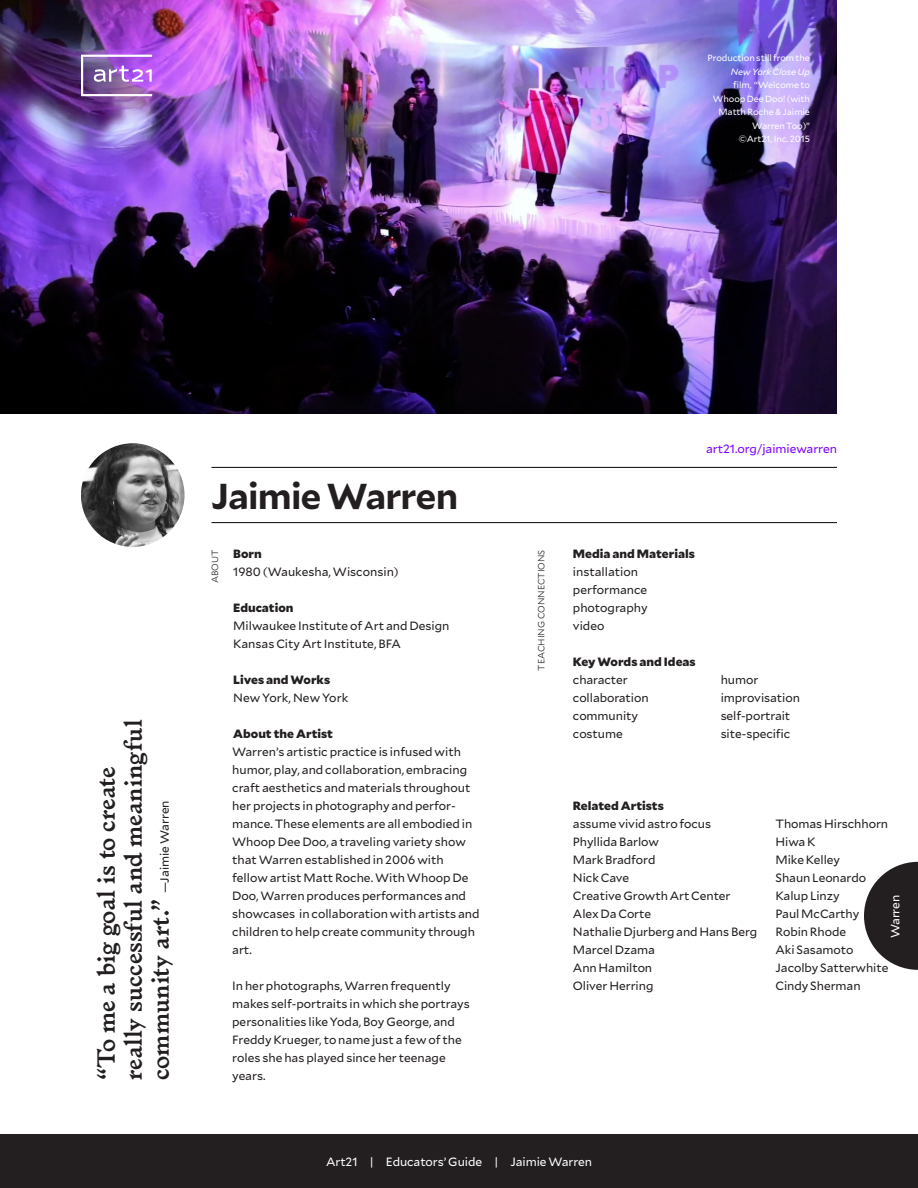
<style>
.page{position:relative;width:918px;height:1188px;background:#fff}
.page>*{position:absolute;margin:0;border:0;box-sizing:border-box;transform-origin:0 0}
.Name{font:700 36px "Mallory";letter-spacing:-.025em;color:#231f20}
.t1{font:600 24px/27px "Larish Alte";letter-spacing:.005em;color:#231f20}
.About_text{font:12px/18px "Mallory";color:#231f20}
.About_titles{font:900 12px "Mallory";color:#231f20}
.Alphabet_Names{font:12px "Mallory";letter-spacing:-.005em;color:#fff}
.About_text-2{font:900 12px "Mallory";color:#231f20}
.t2{font:12px "Mallory";letter-spacing:-.005em;color:#7d00ff}
.Image_Caption{font:9px/13.5px "Mallory";letter-spacing:-.005em;color:#fff;text-align:right}
.all_caps_vertical_se{font:300 9px "Mallory";color:#231f20}
.Image_Caption-2{font:italic 9px "Mallory";letter-spacing:-.005em;color:#fff}
.s1{font-family:"Mallory";font-weight:400;font-size:12px}
</style>
<div class="page">
<div style="left:0;top:1134px;width:918px;height:54px;background:#231f20"></div>
<hr style="left:212px;top:467px;width:625px;height:1px;background:#231f20">
<hr style="left:212px;top:522px;width:625px;height:1px;background:#231f20">
<img style="left:0;top:0;width:837px;height:414px">
<img style="left:81px;top:443px;width:103px;height:104px;border-radius:52px">
<svg style="left:81px;top:55px;width:71px;height:41px"></svg>
<svg style="left:864px;top:862px;width:54px;height:108px"></svg>
<p class="Image_Caption" style="left:708px;top:51px;width:104px">Production still from the</p>
<p class="Image_Caption-2" style="left:731px;top:65px;width:81px">New York Close Up</p>
<p class="Image_Caption" style="left:713px;top:78px;width:99px">film, “Welcome to<br>Whoop Dee Doo! (with<br>Matth Roche &amp; Jaimie<br>Warren Too)”</p>
<p class="Image_Caption" style="left:739px;top:132px;width:73px">©Art21, Inc. 2015</p>
<p class="t1" style="left:91px;top:1080px;width:362px;rotate:-90deg">“To me a big goal is to create really successful and meaningful community art.” <span class="s1">—Jaimie Warren</span></p>
<p class="Name" style="left:212px;top:470px;width:248px">Jaimie Warren</p>
<p class="About_titles" style="left:233px;top:544px;width:30px">Born</p>
<p class="About_text" style="left:233px;top:562px;width:167px">1980 (Waukesha, Wisconsin)</p>
<p class="About_titles" style="left:233px;top:598px;width:62px">Education</p>
<p class="About_text" style="left:233px;top:616px;width:218px">Milwaukee Institute of Art and Design</p>
<p class="About_text" style="left:233px;top:634px;width:169px">Kansas City Art Institute, BFA</p>
<p class="About_text-2" style="left:233px;top:670px;width:98px">Lives and Works</p>
<p class="About_text" style="left:233px;top:688px;width:117px">New York, New York</p>
<p class="About_titles" style="left:233px;top:724px;width:101px">About the Artist</p>
<p class="all_caps_vertical_se" style="left:209px;top:583px;width:35px;rotate:-90deg">ABOUT</p>
<p class="all_caps_vertical_se" style="left:535px;top:671px;width:122px;rotate:-90deg">TEACHING CONNECTIONS</p>
<p class="About_text" style="left:232px;top:742px;width:249px">Warren’s artistic practice is infused with humor, play, and collaboration, embracing craft aesthetics and materials throughout her projects in photography and perfor&shy;mance. These elements are all embodied in Whoop Dee Doo, a traveling variety show that Warren established in 2006 with fellow artist Matt Roche. With Whoop De Doo, Warren produces performances and showcases in collaboration with artists and children to help create community through art.</p>
<p class="About_text" style="left:232px;top:976px;width:239px">In her photographs, Warren frequently makes self-portraits in which she portrays personalities like Yoda, Boy George, and Freddy Krueger, to name just a few of the roles she has played since her teenage years.</p>
<p class="t2" style="left:706px;top:440px;width:132px">art21.org/jaimiewarren</p>
<p class="About_text-2" style="left:573px;top:544px;width:123px">Media and Materials</p>
<p class="About_text" style="left:573px;top:562px;width:67px">installation</p>
<p class="About_text" style="left:573px;top:580px;width:76px">performance</p>
<p class="About_text" style="left:573px;top:598px;width:76px">photography</p>
<p class="About_text" style="left:573px;top:616px;width:33px">video</p>
<p class="About_titles" style="left:573px;top:652px;width:124px">Key Words and Ideas</p>
<p class="About_text" style="left:573px;top:670px;width:56px">character</p>
<p class="About_text" style="left:573px;top:688px;width:77px">collaboration</p>
<p class="About_text" style="left:573px;top:706px;width:67px">community</p>
<p class="About_text" style="left:573px;top:724px;width:51px">costume</p>
<p class="About_text" style="left:721px;top:670px;width:39px">humor</p>
<p class="About_text" style="left:721px;top:688px;width:81px">improvisation</p>
<p class="About_text" style="left:721px;top:706px;width:71px">self-portrait</p>
<p class="About_text" style="left:721px;top:724px;width:71px">site-specific</p>
<p class="About_titles" style="left:573px;top:796px;width:92px">Related Artists</p>
<p class="About_text" style="left:573px;top:814px;width:140px">assume vivid astro focus</p>
<p class="About_text" style="left:573px;top:832px;width:88px">Phyllida Barlow</p>
<p class="About_text" style="left:573px;top:850px;width:84px">Mark Bradford</p>
<p class="About_text" style="left:573px;top:868px;width:58px">Nick Cave</p>
<p class="About_text" style="left:573px;top:886px;width:159px">Creative Growth Art Center</p>
<p class="About_text" style="left:573px;top:904px;width:80px">Alex Da Corte</p>
<p class="About_text" style="left:573px;top:922px;width:186px">Nathalie Djurberg and Hans Berg</p>
<p class="About_text" style="left:573px;top:940px;width:84px">Marcel Dzama</p>
<p class="About_text" style="left:573px;top:958px;width:81px">Ann Hamilton</p>
<p class="About_text" style="left:573px;top:976px;width:82px">Oliver Herring</p>
<p class="About_text" style="left:776px;top:814px;width:114px">Thomas Hirschhorn</p>
<p class="About_text" style="left:776px;top:832px;width:41px">Hiwa K</p>
<p class="About_text" style="left:776px;top:850px;width:66px">Mike Kelley</p>
<p class="About_text" style="left:776px;top:868px;width:92px">Shaun Leonardo</p>
<p class="About_text" style="left:776px;top:886px;width:66px">Kalup Linzy</p>
<p class="About_text" style="left:776px;top:904px;width:85px">Paul McCarthy</p>
<p class="About_text" style="left:776px;top:922px;width:72px">Robin Rhode</p>
<p class="About_text" style="left:776px;top:940px;width:79px">Aki Sasamoto</p>
<p class="About_text" style="left:776px;top:958px;width:114px">Jacolby Satterwhite</p>
<p class="About_text" style="left:776px;top:976px;width:87px">Cindy Sherman</p>
<p class="Alphabet_Names" style="left:887px;top:938px;width:45px;rotate:-90deg">Warren</p>
<p class="Alphabet_Names" style="left:326px;top:1153px;width:268px">Art21 | Educators’ Guide | Jaimie Warren</p>
</div>
